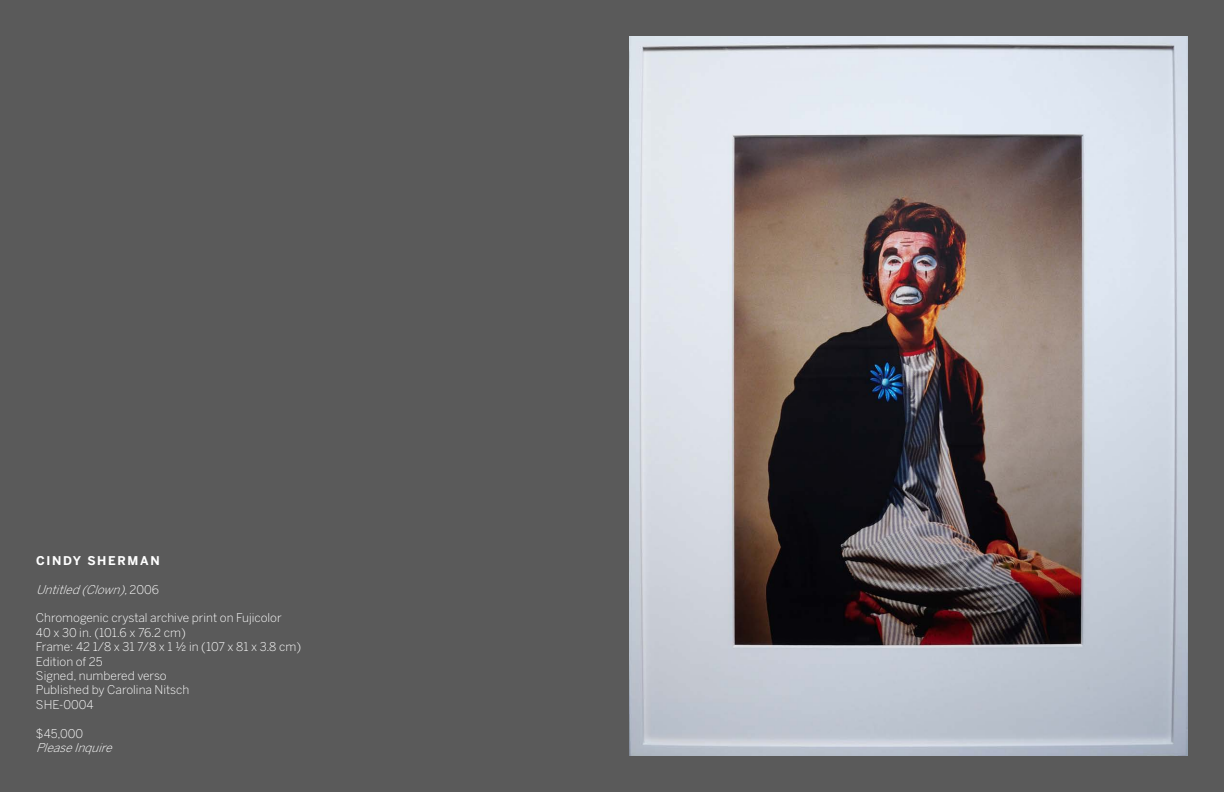
<style>
.page{position:relative;width:1224px;height:792px;background:#5a5a5a}
.page>*{position:absolute;margin:0;border:0;box-sizing:border-box;transform-origin:0 0}
.t1{font:300 12px/14.4px "Benton Sans";color:#fff}
.t2{font:italic 300 12px "Benton Sans";color:#fff}
.t3{font:700 12px "Benton Sans";letter-spacing:.14em;color:#fff}
.s1{font-style:normal}
</style>
<div class="page">
<img style="left:630px;top:36px;width:558px;height:720px">
<p class="t3" style="left:36px;top:553px;width:125px">CINDY SHERMAN</p>
<p class="t2" style="left:36px;top:582px;width:125px">Untitled(Clown),<span class="s1">2 0 0 6</span></p>
<p class="t1" style="left:36px;top:611px;width:247px">Chromogenic crystal archive print on Fujicolor</p>
<p class="t1" style="left:36px;top:625px;width:151px">40 x 30 in. (101.6 x 76.2 cm)</p>
<p class="t1" style="left:36px;top:640px;width:267px">Frame: 42 1/8 x 31 7/8 x 1 ½ in (107 x 81 x 3.8 cm)</p>
<p class="t1" style="left:36px;top:654px;width:68px">Edition of 25</p>
<p class="t1" style="left:36px;top:668px;width:155px">Signed, numbered verso<br>Published by Carolina Nitsch</p>
<p class="t1" style="left:36px;top:697px;width:59px">SHE-0004</p>
<p class="t1" style="left:36px;top:726px;width:49px">$45,000</p>
<p class="t2" style="left:36px;top:741px;width:82px">PleaseInquire</p>
</div>
